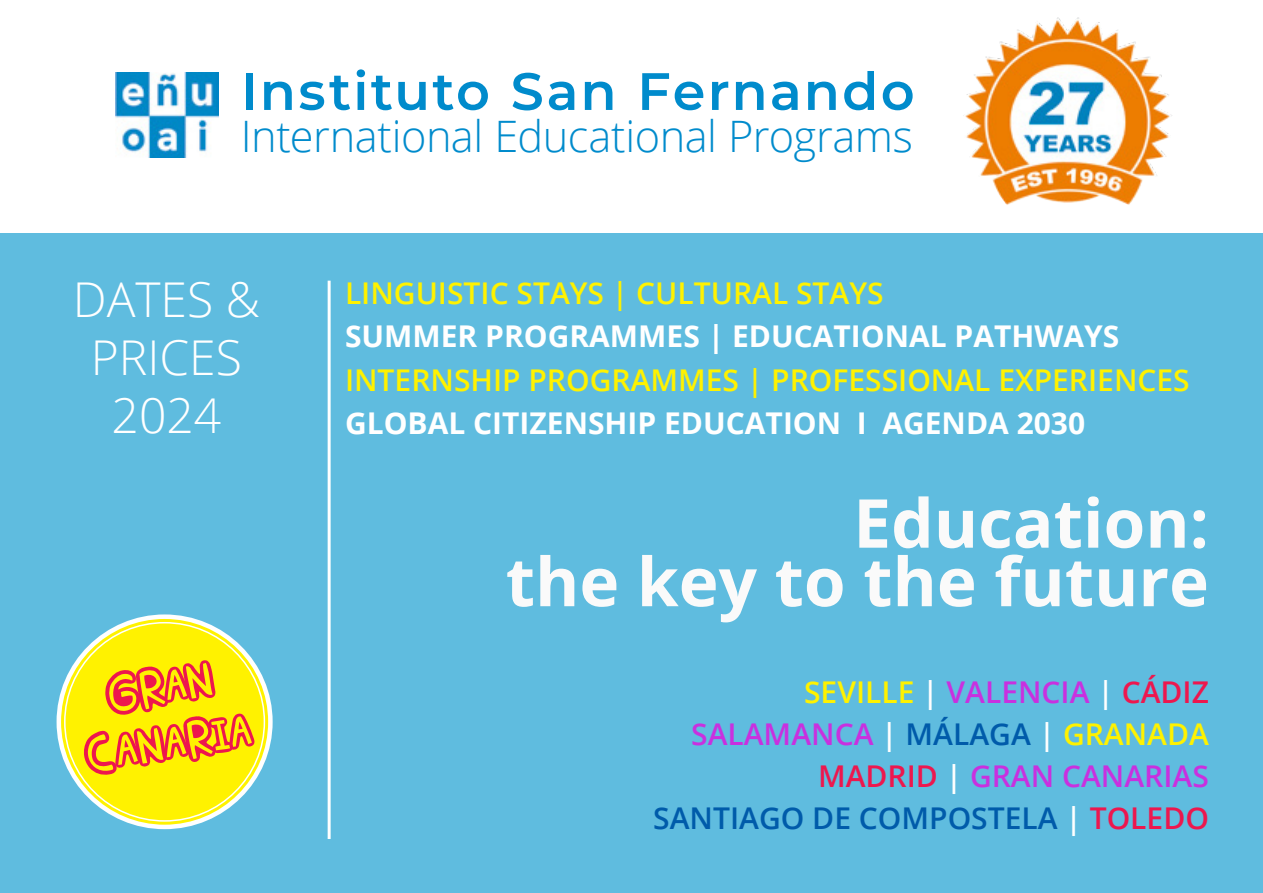
<style>
.page{position:relative;width:1263px;height:893px;background:#fff}
.page>*{position:absolute;margin:0;border:0;box-sizing:border-box;transform-origin:0 0}
.t1{font:700 67.5px/58.5px "Open Sans";color:#fafafa;text-align:right}
.t2{font:56.55px/56.6px "Islade Tabarca";color:#ed174e;text-align:center}
.t3{font:600 52.5px "Montserrat";letter-spacing:.045em;color:#008bcc}
.t4{font:300 48px/57.6px "Open Sans";color:#fff;text-align:center}
.t5{font:300 43.35px "Open Sans";letter-spacing:-.01em;color:#008bcc}
.t6{font:600 30px/42px "Open Sans";color:#c930df;text-align:right}
.t7{font:600 30px "Open Sans";color:#fff200}
.t8{font:700 30px "Open Sans";color:#fff}
.s1{color:#fff200}
.s2{color:#fff}
.s3{color:#ed174e}
.s4{color:#005baa}
</style>
<div class="page">
<div style="left:0;top:234px;width:1263px;height:659px;background:#5fbcdf"></div>
<hr style="left:328px;top:281px;width:3px;height:558px;background:#fff">
<img style="left:963px;top:17px;width:209px;height:188px">
<div style="left:59px;top:617px;width:211px;height:210px;background:#fff200;border-radius:50%"></div>
<img style="left:116px;top:73px;width:103px;height:84px">
<h3 class="t3" style="left:241px;top:54px;width:675px">Instituto San Fernando</h3>
<h3 class="t5" style="left:241px;top:107px;width:673px">International Educational Programs</h3>
<h3 class="t4" style="left:73px;top:270px;width:189px">DATES &amp;<br>PRICES<br>2024</h3>
<h2 class="t2" style="left:73px;top:673px;width:169px;rotate:-9deg">gran canaria</h2>
<p class="t7" style="left:345px;top:272px;width:540px">LINGUISTIC STAYS | CULTURAL STAYS</p>
<p class="t8" style="left:345px;top:315px;width:776px">SUMMER PROGRAMMES | EDUCATIONAL PATHWAYS</p>
<p class="t7" style="left:345px;top:359px;width:846px">INTERNSHIP PROGRAMMES | PROFESSIONAL EXPERIENCES</p>
<p class="t8" style="left:345px;top:402px;width:742px">GLOBAL CITIZENSHIP EDUCATION I AGENDA 2030</p>
<h1 class="t1" style="left:506px;top:492px;width:705px">Education:<br>the key to the future</h1>
<p class="t6" style="left:653px;top:671px;width:557px"><span class="s1">SEVILLE</span> <span class="s2">|</span> VALENCIA <span class="s2">|</span> <span class="s3">CÁDIZ<br></span>SALAMANCA <span class="s2">|</span> <span class="s4">MÁLAGA</span> <span class="s2">|</span> <span class="s1">GRANADA<br></span><span class="s3">MADRID</span> <span class="s2">|</span> GRAN CANARIAS<br><span class="s4">SANTIAGO DE COMPOSTELA</span> <span class="s2">|</span> <span class="s3">TOLEDO</span></p>
</div>
